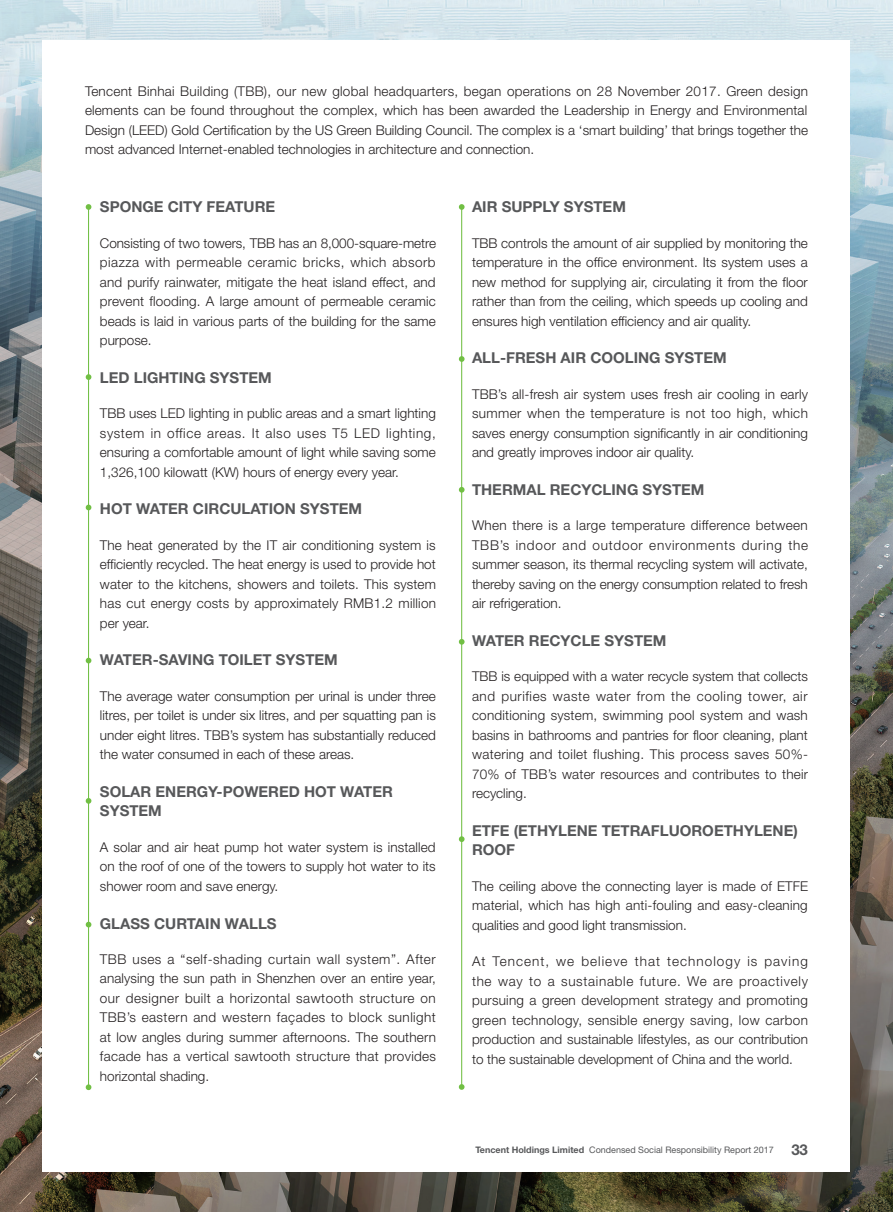
<style>
.page{position:relative;width:893px;height:1212px;background:#fff}
.page>*{position:absolute;margin:0;border:0;box-sizing:border-box;transform-origin:0 0}
.t1{font:700 15px "Helvetica Neue LT Std";color:#57585a}
.t2{font:300 13.5px/19.5px "Helvetica Neue LT Std";color:#231f20;text-align:justify}
.t3{font:9px "Helvetica Neue LT Std";color:#57585a}
.s1{font-weight:700}
.s2{font-weight:700;font-size:15px}
</style>
<div class="page">
<img style="left:0;top:0;width:893px;height:1212px">
<div style="left:43px;top:40px;width:807px;height:1131px;background:#fff"></div>
<svg style="left:85px;top:204px;width:7px;height:6px"></svg>
<svg style="left:458px;top:204px;width:7px;height:6px"></svg>
<svg style="left:85px;top:374px;width:7px;height:6px"></svg>
<svg style="left:458px;top:356px;width:7px;height:6px"></svg>
<svg style="left:85px;top:504px;width:7px;height:7px"></svg>
<svg style="left:458px;top:487px;width:7px;height:6px"></svg>
<svg style="left:85px;top:657px;width:7px;height:7px"></svg>
<svg style="left:458px;top:639px;width:7px;height:6px"></svg>
<svg style="left:85px;top:798px;width:7px;height:6px"></svg>
<svg style="left:458px;top:836px;width:7px;height:6px"></svg>
<svg style="left:85px;top:921px;width:7px;height:7px"></svg>
<svg style="left:85px;top:1084px;width:7px;height:6px"></svg>
<svg style="left:458px;top:1084px;width:7px;height:6px"></svg>
<hr style="left:88px;top:205px;width:1px;height:881px;background:#71bf44">
<hr style="left:461px;top:205px;width:1px;height:882px;background:#71bf44">
<p class="t2" style="left:85px;top:81px;width:725px">Tencent Binhai Building (TBB), our new global headquarters, began operations on 28 November 2017. Green design elements can be found throughout the complex, which has been awarded the Leadership in Energy and Environmental Design (LEED) Gold Certification by the US Green Building Council. The complex is a ‘smart building’ that brings together the most advanced Internet-enabled technologies in architecture and connection.</p>
<p class="t1" style="left:100px;top:198px;width:22px">SPONGE</p>
<p class="t1" style="left:168px;top:198px;width:20px">CITY</p>
<p class="t1" style="left:207px;top:198px;width:11px">FEATURE</p>
<p class="t2" style="left:100px;top:233px;width:338px">Consisting of two towers, TBB has an 8,000-square-metre piazza with permeable ceramic bricks, which absorb and purify rainwater, mitigate the heat island effect, and prevent flooding. A large amount of permeable ceramic beads is laid in various parts of the building for the same purpose.</p>
<p class="t1" style="left:100px;top:368px;width:44px">LED LIGHTING</p>
<p class="t1" style="left:210px;top:368px;width:12px">SYSTEM</p>
<p class="t2" style="left:100px;top:403px;width:337px">TBB uses LED lighting in public areas and a smart lighting system in office areas. It also uses T5 LED lighting, ensuring a comfortable amount of light while saving some 1,326,100 kilowatt (KW) hours of energy every year.</p>
<p class="t1" style="left:100px;top:500px;width:48px">HOT WATER</p>
<p class="t1" style="left:193px;top:500px;width:11px">CIRCULATION</p>
<p class="t1" style="left:300px;top:500px;width:12px">SYSTEM</p>
<p class="t2" style="left:100px;top:535px;width:338px">The heat generated by the IT air conditioning system is efficiently recycled. The heat energy is used to provide hot water to the kitchens, showers and toilets. This system has cut energy costs by approximately RMB1.2 million per year.</p>
<p class="t1" style="left:100px;top:651px;width:18px">WATER</p>
<p class="t1" style="left:153px;top:651px;width:17px">-SAVING</p>
<p class="t1" style="left:219px;top:651px;width:10px">TOILET</p>
<p class="t1" style="left:276px;top:651px;width:12px">SYSTEM</p>
<p class="t2" style="left:100px;top:686px;width:337px">The average water consumption per urinal is under three litres, per toilet is under six litres, and per squatting pan is under eight litres. TBB’s system has substantially reduced the water consumed in each of these areas.</p>
<p class="t1" style="left:100px;top:782px;width:21px">SOLAR</p>
<p class="t1" style="left:155px;top:782px;width:12px">ENERGY</p>
<p class="t1" style="left:217px;top:782px;width:18px">-POWERED</p>
<p class="t1" style="left:304px;top:782px;width:12px">HOT</p>
<p class="t1" style="left:340px;top:782px;width:12px">WATER</p>
<p class="t1" style="left:100px;top:802px;width:12px">SYSTEM</p>
<p class="t2" style="left:100px;top:837px;width:337px">A solar and air heat pump hot water system is installed on the roof of one of the towers to supply hot water to its shower room and save energy.</p>
<p class="t1" style="left:100px;top:914px;width:22px">GLASS</p>
<p class="t1" style="left:154px;top:914px;width:11px">CURTAIN</p>
<p class="t1" style="left:225px;top:914px;width:12px">WALLS</p>
<p class="t2" style="left:100px;top:949px;width:338px">TBB uses a “self-shading curtain wall system”. After analysing the sun path in Shenzhen over an entire year, our designer built a horizontal sawtooth structure on TBB’s eastern and western façades to block sunlight at low angles during summer afternoons. The southern facade has a vertical sawtooth structure that provides horizontal shading.</p>
<p class="t1" style="left:472px;top:198px;width:41px">AIR SUPPLY</p>
<p class="t1" style="left:564px;top:198px;width:12px">SYSTEM</p>
<p class="t2" style="left:472px;top:233px;width:337px">TBB controls the amount of air supplied by monitoring the temperature in the office environment. Its system uses a new method for supplying air, circulating it from the floor rather than from the ceiling, which speeds up cooling and ensures high ventilation efficiency and air quality.</p>
<p class="t1" style="left:472px;top:349px;width:45px">ALL-FRESH</p>
<p class="t1" style="left:561px;top:349px;width:10px">AIR</p>
<p class="t1" style="left:590px;top:349px;width:11px">COOLING</p>
<p class="t1" style="left:665px;top:349px;width:12px">SYSTEM</p>
<p class="t2" style="left:472px;top:384px;width:337px">TBB’s all-fresh air system uses fresh air cooling in early summer when the temperature is not too high, which saves energy consumption significantly in air conditioning and greatly improves indoor air quality.</p>
<p class="t1" style="left:472px;top:480px;width:21px">THERMAL</p>
<p class="t1" style="left:550px;top:480px;width:11px">RECYCLING</p>
<p class="t1" style="left:643px;top:480px;width:12px">SYSTEM</p>
<p class="t2" style="left:472px;top:515px;width:338px">When there is a large temperature difference between TBB’s indoor and outdoor environments during the summer season, its thermal recycling system will activate, thereby saving on the energy consumption related to fresh air refrigeration.</p>
<p class="t1" style="left:472px;top:631px;width:18px">WATER</p>
<p class="t1" style="left:529px;top:631px;width:11px">RECYCLE</p>
<p class="t1" style="left:604px;top:631px;width:12px">SYSTEM</p>
<p class="t2" style="left:472px;top:666px;width:338px">TBB is equipped with a water recycle system that collects and purifies waste water from the cooling tower, air conditioning system, swimming pool system and wash basins in bathrooms and pantries for floor cleaning, plant watering and toilet flushing. This process saves 50%- 70% of TBB’s water resources and contributes to their recycling.</p>
<p class="t1" style="left:472px;top:821px;width:57px">ETFE (ETHYLENE</p>
<p class="t1" style="left:602px;top:821px;width:12px">TETRAFLUOROETHYLENE</p>
<p class="t1" style="left:793px;top:821px;width:6px">)</p>
<p class="t1" style="left:472px;top:841px;width:12px">ROOF</p>
<p class="t2" style="left:472px;top:876px;width:338px">The ceiling above the connecting layer is made of ETFE material, which has high anti-fouling and easy-cleaning qualities and good light transmission.</p>
<p class="t2" style="left:472px;top:951px;width:338px">At Tencent, we believe that technology is paving the way to a sustainable future. We are proactively pursuing a green development strategy and promoting green technology, sensible energy saving, low carbon production and sustainable lifestyles, as our contribution to the sustainable development of China and the world.</p>
<p class="t3" style="left:475px;top:1144px;width:334px"><span class="s1">TENCENT HOLDINGS LIMITED</span> Condensed Social Responsibility Report 2017 <span class="s2">33</span></p>
</div>
